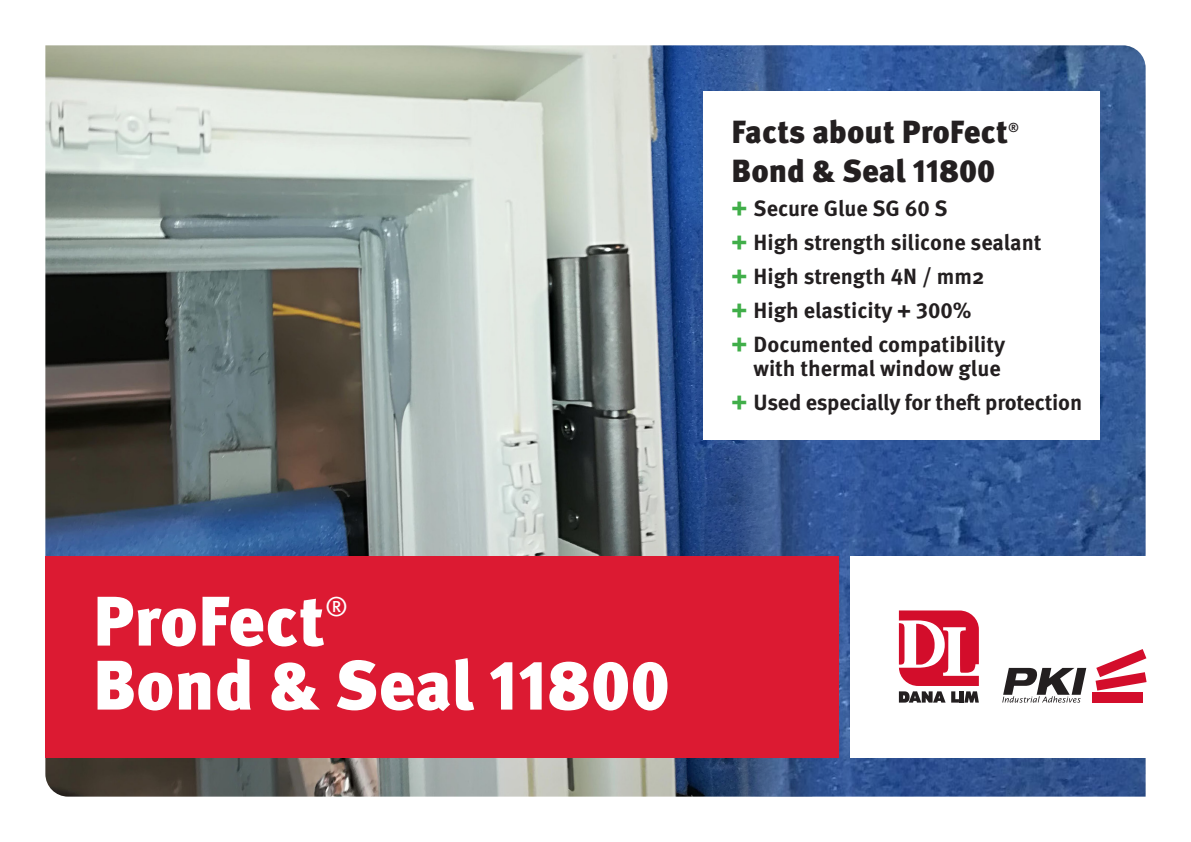
<style>
.page{position:relative;width:1191px;height:842px;background:#fff}
.page>*{position:absolute;margin:0;border:0;box-sizing:border-box;transform-origin:0 0}
.t1{font:900 70px "Meta Pro";color:#fff}
.t2{font:900 32px "Meta Pro";color:#231f20}
.t3{font:26.6px "Meta Pro";color:#fff}
.t4{font:700 22px "Meta Pro";color:#231f20}
.t5{font:500 12.8px "Meta Pro";color:#231f20}
.s1{font-weight:900;color:#40ae49}
</style>
<div class="page">
<img style="left:45px;top:45px;width:1100px;height:752px">
<div style="left:45px;top:556px;width:794px;height:202px;background:#dc1a32"></div>
<div style="left:850px;top:556px;width:341px;height:202px;background:#fff"></div>
<svg style="left:899px;top:610px;width:80px;height:93px"></svg>
<div style="left:1092px;top:692px;width:50px;height:11px;background:#d30d2b"></div>
<svg style="left:1095px;top:649px;width:51px;height:42px"></svg>
<svg style="left:1002px;top:668px;width:84px;height:35px"></svg>
<div style="left:703px;top:91px;width:397px;height:348px;background:#fff"></div>
<p class="t2" style="left:731px;top:107px;width:278px">Facts about ProFect</p>
<p class="t5" style="left:1008px;top:118px;width:12px">®</p>
<p class="t2" style="left:731px;top:145px;width:265px">Bond &amp; Seal 11800</p>
<p class="t4" style="left:731px;top:191px;width:217px"><span class="s1">+</span> Secure Glue SG 60 S</p>
<p class="t4" style="left:731px;top:225px;width:311px"><span class="s1">+</span> High strength silicone sealant</p>
<p class="t4" style="left:731px;top:259px;width:255px"><span class="s1">+</span> High strength 4N / mm2</p>
<p class="t4" style="left:731px;top:293px;width:241px"><span class="s1">+</span> High elasticity + 300%</p>
<p class="t4" style="left:731px;top:327px;width:275px"><span class="s1">+</span> Documented compatibility</p>
<p class="t4" style="left:753px;top:351px;width:249px">with thermal window glue</p>
<p class="t4" style="left:731px;top:385px;width:352px"><span class="s1">+</span> Used especially for theft protection</p>
<p class="t1" style="left:93px;top:566px;width:233px">ProFect</p>
<p class="t3" style="left:325px;top:586px;width:24px">®</p>
<p class="t1" style="left:93px;top:630px;width:578px">Bond &amp; Seal 11800</p>
</div>
